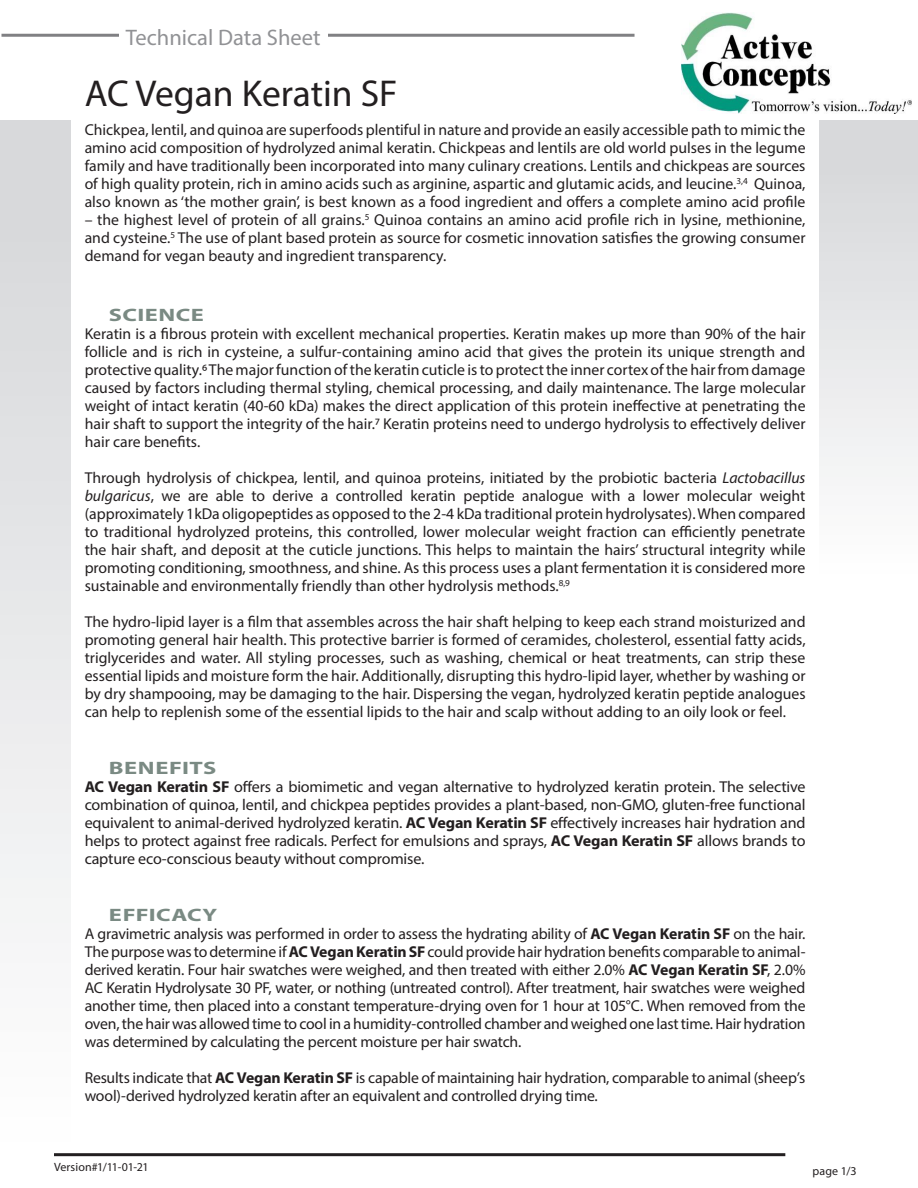
<style>
.page{position:relative;width:918px;height:1188px;background:#fff}
.page>*{position:absolute;margin:0;border:0;box-sizing:border-box;transform-origin:0 0}
.t1{font:37.5px "Myriad Pro";color:#231f20}
.t2{font:22.5px "Myriad Pro";color:#919295}
.t3{font:700 18px "Myriad Pro";letter-spacing:.02em;color:#7a8a83;scale:1.36 1}
.Default{font:15.75px/18px "Myriad Pro";letter-spacing:-.005em;color:#231f20;text-align:justify}
.t4{font:12px "Myriad Pro";letter-spacing:.01em;color:#231f20}
.s1{font-style:italic}
.s2{font-weight:700}
</style>
<div class="page">
<hr style="left:2px;top:34px;width:633px;height:3px;background:#808083">
<div style="left:819px;top:120px;width:99px;height:459px;background:linear-gradient(to bottom,#d4d5d8,#fefefe)"></div>
<div style="left:0;top:120px;width:71px;height:1033px;background:linear-gradient(to bottom,#d4d5d8,#fefefe)"></div>
<img style="left:682px;top:13px;width:230px;height:101px">
<div style="left:119px;top:28px;width:209px;height:26px;background:#fff"></div>
<hr style="left:54px;top:1153px;width:731px;height:3px;background:#231f20">
<p class="t2" style="left:126px;top:23px;width:196px">Technical Data Sheet</p>
<p class="t1" style="left:85px;top:70px;width:314px">AC Vegan Keratin SF</p>
<p class="Default" style="left:85px;top:120px;width:722px">Chickpea, lentil, and quinoa are superfoods plentiful in nature and provide an easily accessible path to mimic the amino acid composition of hydrolyzed animal keratin. Chickpeas and lentils are old world pulses in the legume family and have traditionally been incorporated into many culinary creations. Lentils and chickpeas are sources of high quality protein, rich in amino acids such as arginine, aspartic and glutamic acids, and leucine.<sup>3,4</sup> Quinoa, also known as ‘the mother grain’, is best known as a food ingredient and offers a complete amino acid profile</p>
<p class="Default" style="left:85px;top:210px;width:722px">– the highest level of protein of all grains.<sup>5</sup> Quinoa contains an amino acid profile rich in lysine, methionine, and cysteine.<sup>5</sup> The use of plant based protein as source for cosmetic innovation satisfies the growing consumer demand for vegan beauty and ingredient transparency.</p>
<p class="t3" style="left:109px;top:303px;width:71px">SCIENCE</p>
<p class="Default" style="left:85px;top:324px;width:722px">Keratin is a fibrous protein with excellent mechanical properties. Keratin makes up more than 90% of the hair follicle and is rich in cysteine, a sulfur-containing amino acid that gives the protein its unique strength and protective quality.6 The major function of the keratin cuticle is to protect the inner cortex of the hair from damage caused by factors including thermal styling, chemical processing, and daily maintenance. The large molecular weight of intact keratin (40-60 kDa) makes the direct application of this protein ineffective at penetrating the hair shaft to support the integrity of the hair.7 Keratin proteins need to undergo hydrolysis to effectively deliver hair care benefits.</p>
<p class="Default" style="left:85px;top:468px;width:722px">Through hydrolysis of chickpea, lentil, and quinoa proteins, initiated by the probiotic bacteria <span class="s1">Lactobacillus bulgaricus</span>, we are able to derive a controlled keratin peptide analogue with a lower molecular weight (approximately 1kDa oligopeptides as opposed to the 2-4 kDa traditional protein hydrolysates). When compared to traditional hydrolyzed proteins, this controlled, lower molecular weight fraction can efficiently penetrate the hair shaft, and deposit at the cuticle junctions. This helps to maintain the hairs’ structural integrity while promoting conditioning, smoothness, and shine. As this process uses a plant fermentation it is considered more sustainable and environmentally friendly than other hydrolysis methods.<sup>8,9</sup></p>
<p class="Default" style="left:85px;top:612px;width:722px">The hydro-lipid layer is a film that assembles across the hair shaft helping to keep each strand moisturized and promoting general hair health. This protective barrier is formed of ceramides, cholesterol, essential fatty acids, triglycerides and water. All styling processes, such as washing, chemical or heat treatments, can strip these essential lipids and moisture form the hair. Additionally, disrupting this hydro-lipid layer, whether by washing or by dry shampooing, may be damaging to the hair. Dispersing the vegan, hydrolyzed keratin peptide analogues can help to replenish some of the essential lipids to the hair and scalp without adding to an oily look or feel.</p>
<p class="t3" style="left:109px;top:756px;width:81px">BENEFITS</p>
<p class="Default" style="left:85px;top:777px;width:722px"><span class="s2">AC Vegan Keratin SF</span> offers a biomimetic and vegan alternative to hydrolyzed keratin protein. The selective combination of quinoa, lentil, and chickpea peptides provides a plant-based, non-GMO, gluten-free functional equivalent to animal-derived hydrolyzed keratin. <span class="s2">AC Vegan Keratin SF</span> effectively increases hair hydration and helps to protect against free radicals. Perfect for emulsions and sprays, <span class="s2">AC Vegan Keratin SF</span> allows brands to capture eco-conscious beauty without compromise.</p>
<p class="t3" style="left:109px;top:903px;width:81px">EFFICACY</p>
<p class="Default" style="left:85px;top:924px;width:722px">A gravimetric analysis was performed in order to assess the hydrating ability of <span class="s2">AC Vegan Keratin SF</span> on the hair.<br>The purpose was to determine if <span class="s2">AC Vegan Keratin SF</span> could provide hair hydration benefits comparable to animal&shy;derived keratin. Four hair swatches were weighed, and then treated with either 2.0% <span class="s2">AC Vegan Keratin SF</span>, 2.0% AC Keratin Hydrolysate 30 PF, water, or nothing (untreated control). After treatment, hair swatches were weighed another time, then placed into a constant temperature-drying oven for 1 hour at 105°C. When removed from the oven, the hair was allowed time to cool in a humidity-controlled chamber and weighed one last time. Hair hydration was determined by calculating the percent moisture per hair swatch.</p>
<p class="Default" style="left:85px;top:1068px;width:722px">Results indicate that <span class="s2">AC Vegan Keratin SF</span> is capable of maintaining hair hydration, comparable to animal (sheep’s wool)-derived hydrolyzed keratin after an equivalent and controlled drying time.</p>
<p class="t4" style="left:54px;top:1160px;width:96px">Version#1/11-01-21</p>
<p class="t4" style="left:813px;top:1164px;width:46px">page 1/3</p>
</div>
